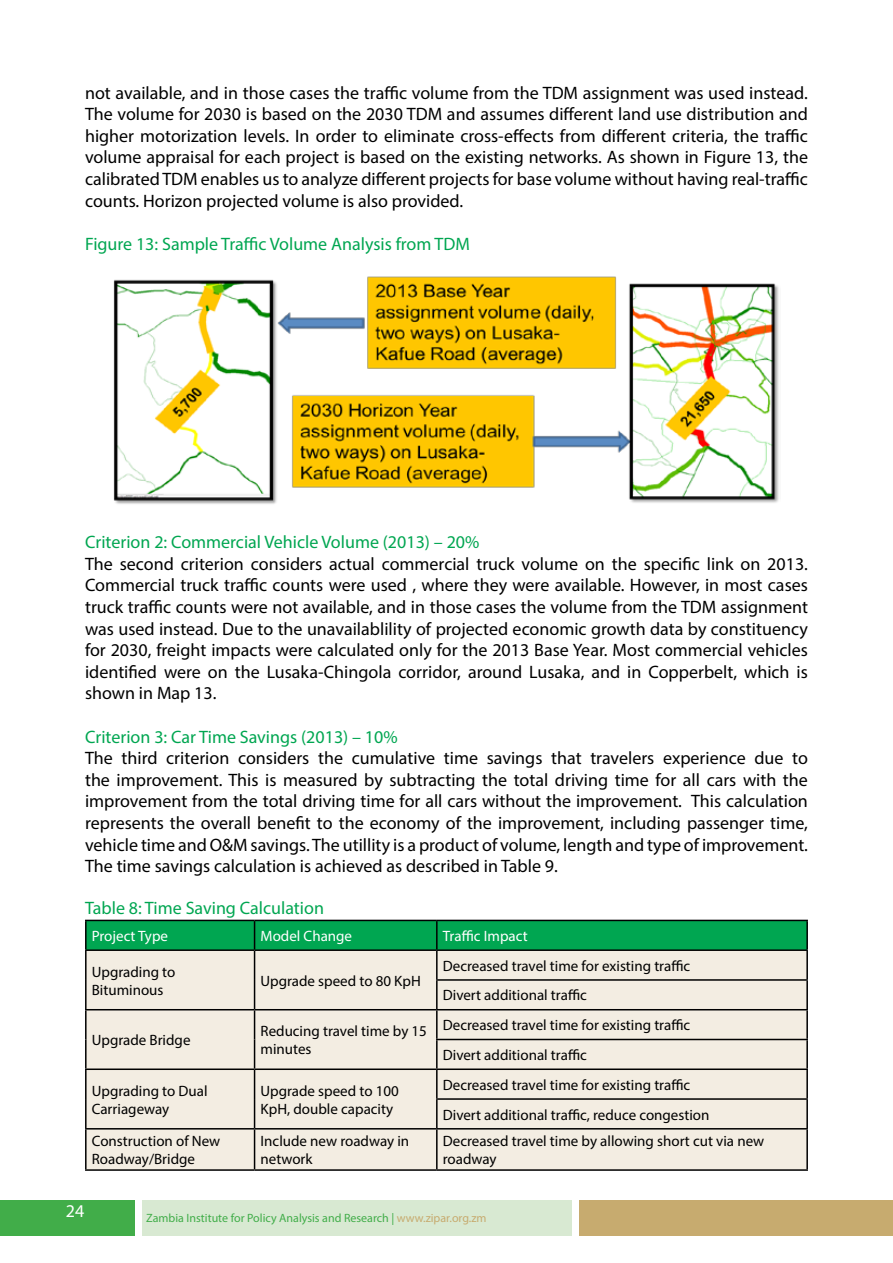
<style>
.page{position:relative;width:893px;height:1263px;background:#fff}
.page>*{position:absolute;margin:0;border:0;box-sizing:border-box;transform-origin:0 0}
.t1{font:18px/21.6px "Myriad Pro";color:#000;text-align:justify}
.t2{font:18px "Myriad Pro";color:#00a651}
.t3{font:18px "Myriad Pro";color:#fff}
.t4{font:15px/18px "Myriad Pro";color:#000}
.t5{font:15px "Myriad Pro";color:#fff}
.t6{font:12px "Myriad Pro";color:#41ad49}
.s1{color:#c7ab6f}
</style>
<div class="page">
<div style="left:0;top:1199px;width:134px;height:36px;background:#41ad49"></div>
<div style="left:142px;top:1200px;width:430px;height:36px;background:#d8e9d2"></div>
<div style="left:580px;top:1200px;width:313px;height:36px;background:#c7ab6f"></div>
<img style="left:113px;top:276px;width:666px;height:228px">
<div style="left:87px;top:1129px;width:719px;height:40px;background:#f3ede2"></div>
<hr style="left:85px;top:920px;width:170px;height:1px;background:#000">
<hr style="left:85px;top:921px;width:2px;height:28px;background:#000">
<hr style="left:437px;top:920px;width:371px;height:1px;background:#000">
<hr style="left:806px;top:921px;width:2px;height:28px;background:#000">
<hr style="left:85px;top:949px;width:170px;height:2px;background:#000">
<hr style="left:85px;top:951px;width:2px;height:29px;background:#000">
<hr style="left:437px;top:949px;width:371px;height:2px;background:#000">
<hr style="left:806px;top:951px;width:2px;height:28px;background:#000">
<hr style="left:85px;top:980px;width:2px;height:29px;background:#000">
<hr style="left:436px;top:979px;width:372px;height:2px;background:#000">
<hr style="left:806px;top:981px;width:2px;height:28px;background:#000">
<hr style="left:85px;top:1009px;width:170px;height:1px;background:#000">
<hr style="left:85px;top:1010px;width:2px;height:29px;background:#000">
<hr style="left:437px;top:1009px;width:371px;height:1px;background:#000">
<hr style="left:806px;top:1010px;width:2px;height:29px;background:#000">
<hr style="left:85px;top:1039px;width:2px;height:29px;background:#000">
<hr style="left:436px;top:1039px;width:372px;height:1px;background:#000">
<hr style="left:806px;top:1040px;width:2px;height:28px;background:#000">
<hr style="left:85px;top:1068px;width:170px;height:2px;background:#000">
<hr style="left:85px;top:1070px;width:2px;height:29px;background:#000">
<hr style="left:437px;top:1068px;width:371px;height:2px;background:#000">
<hr style="left:806px;top:1070px;width:2px;height:28px;background:#000">
<hr style="left:85px;top:1099px;width:2px;height:29px;background:#000">
<svg style="left:86px;top:920px;width:721px;height:208px;background:#c8d9c5"></svg>
<hr style="left:436px;top:1098px;width:372px;height:2px;background:#000">
<hr style="left:436px;top:1100px;width:2px;height:28px;background:#000">
<hr style="left:806px;top:1100px;width:2px;height:28px;background:#000">
<hr style="left:85px;top:1128px;width:170px;height:1px;background:#000">
<hr style="left:85px;top:1129px;width:2px;height:40px;background:#000">
<hr style="left:255px;top:1128px;width:182px;height:1px;background:#000">
<hr style="left:254px;top:1129px;width:1px;height:40px;background:#000">
<hr style="left:437px;top:1128px;width:371px;height:1px;background:#000">
<hr style="left:436px;top:1129px;width:2px;height:40px;background:#000">
<hr style="left:806px;top:1129px;width:2px;height:40px;background:#000">
<hr style="left:85px;top:1169px;width:170px;height:2px;background:#000">
<hr style="left:255px;top:1169px;width:182px;height:2px;background:#000">
<hr style="left:437px;top:1169px;width:371px;height:2px;background:#000">
<p class="t1" style="left:85px;top:81px;width:724px">not available, and in those cases the traffic volume from the TDM assignment was used instead.<br>The volume for 2030 is based on the 2030 TDM and assumes different land use distribution and higher motorization levels. In order to eliminate cross-effects from different criteria, the traffic volume appraisal for each project is based on the existing networks. As shown in Figure 13, the calibrated TDM enables us to analyze different projects for base volume without having real-traffic counts. Horizon projected volume is also provided.</p>
<p class="t2" style="left:85px;top:233px;width:386px">Figure 13: Sample Traffic Volume Analysis from TDM</p>
<p class="t2" style="left:85px;top:531px;width:396px">Criterion 2: Commercial Vehicle Volume (2013) – 20%</p>
<p class="t1" style="left:85px;top:553px;width:724px">The second criterion considers actual commercial truck volume on the specific link on 2013.<br>Commercial truck traffic counts were used , where they were available. However, in most cases truck traffic counts were not available, and in those cases the volume from the TDM assignment was used instead. Due to the unavailablility of projected economic growth data by constituency for 2030, freight impacts were calculated only for the 2013 Base Year. Most commercial vehicles identified were on the Lusaka-Chingola corridor, around Lusaka, and in Copperbelt, which is shown in Map 13.</p>
<p class="t2" style="left:85px;top:725px;width:314px">Criterion 3: Car Time Savings (2013) – 10%</p>
<p class="t1" style="left:85px;top:747px;width:724px">The third criterion considers the cumulative time savings that travelers experience due to the improvement. This is measured by subtracting the total driving time for all cars with the improvement from the total driving time for all cars without the improvement. This calculation represents the overall benefit to the economy of the improvement, including passenger time, vehicle time and O&amp;M savings. The utillity is a product of volume, length and type of improvement.<br>The time savings calculation is achieved as described in Table 9.</p>
<p class="t2" style="left:85px;top:896px;width:240px">Table 8: Time Saving Calculation</p>
<p class="t5" style="left:92px;top:927px;width:78px">Project Type</p>
<p class="t5" style="left:261px;top:927px;width:93px">Model Change</p>
<p class="t5" style="left:443px;top:927px;width:86px">Traffic Impact</p>
<p class="t4" style="left:92px;top:962px;width:85px">Upgrading to<br>Bituminous</p>
<p class="t4" style="left:261px;top:971px;width:162px">Upgrade speed to 80 KpH</p>
<p class="t4" style="left:443px;top:950px;width:249px;line-height:29.7px">Decreased travel time for existing traffic<br>Divert additional traffic</p>
<p class="t4" style="left:92px;top:1031px;width:100px">Upgrade Bridge</p>
<p class="t4" style="left:261px;top:1022px;width:168px">Reducing travel time by 15 minutes</p>
<p class="t4" style="left:443px;top:1010px;width:249px;line-height:29.7px">Decreased travel time for existing traffic<br>Divert additional traffic</p>
<p class="t4" style="left:92px;top:1081px;width:117px">Upgrading to Dual<br>Carriageway</p>
<p class="t4" style="left:261px;top:1081px;width:140px">Upgrade speed to 100<br>KpH, double capacity</p>
<p class="t4" style="left:443px;top:1070px;width:268px;line-height:29.7px">Decreased travel time for existing traffic<br>Divert additional traffic, reduce congestion</p>
<p class="t4" style="left:92px;top:1132px;width:130px">Construction of New<br>Roadway/Bridge</p>
<p class="t4" style="left:261px;top:1132px;width:150px">Include new roadway in network</p>
<p class="t4" style="left:443px;top:1132px;width:323px">Decreased travel time by allowing short cut via new roadway</p>
<p class="t3" style="left:66px;top:1200px;width:20px">24</p>
<p class="t6" style="left:146px;top:1211px;width:342px">Zambia Institute for Policy Analysis and Research | <span class="s1">www.zipar.org.zm</span></p>
</div>
